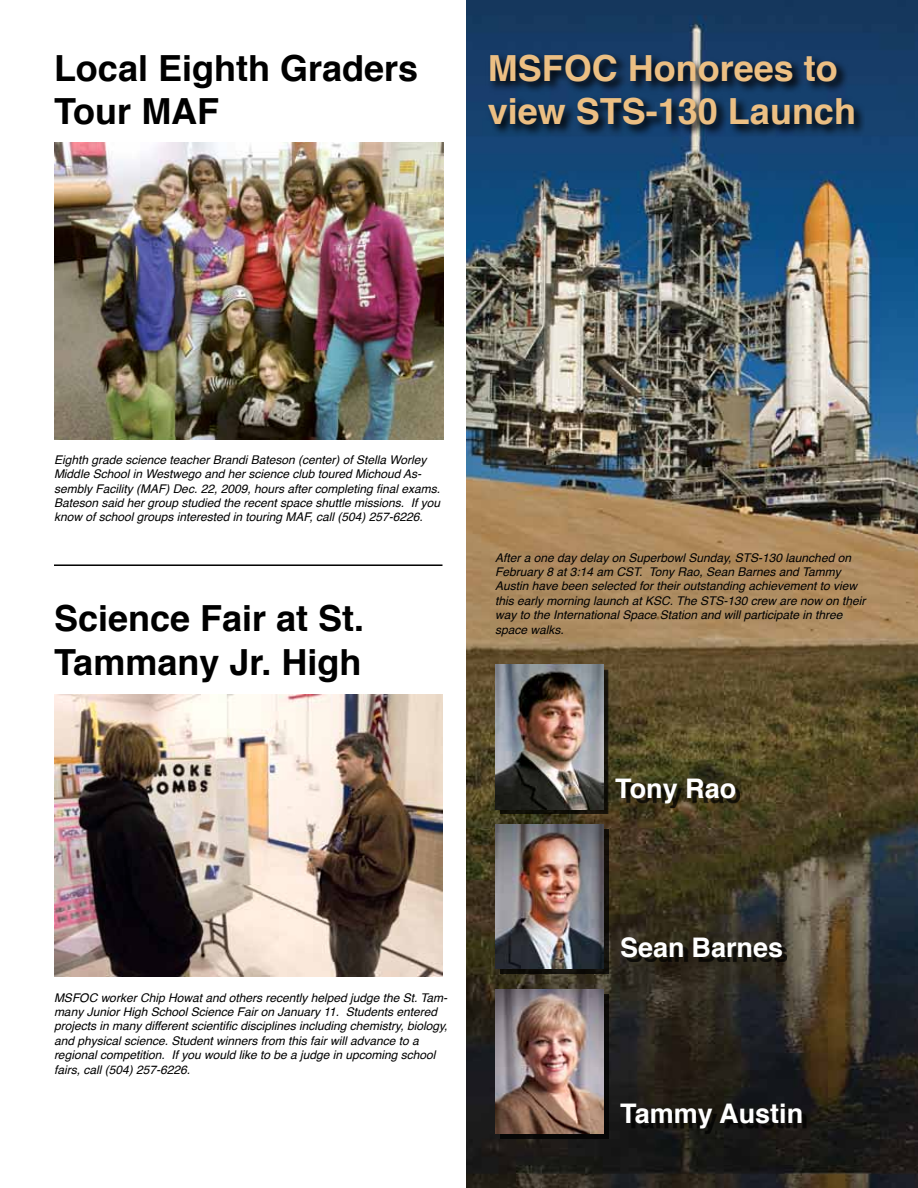
<style>
.page{position:relative;width:918px;height:1188px;background:#fff}
.page>*{position:absolute;margin:0;border:0;box-sizing:border-box;transform-origin:0 0}
.t1{font:700 36px/43.2px "Helvetica";color:#000}
.t2{font:700 36px/43.2px "Helvetica";color:#ecbf83}
.t3{font:700 27px "Helvetica";color:#fff}
.t4{font:italic 12px/14.4px "Helvetica";color:#000}
</style>
<div class="page">
<img style="left:467px;top:0;width:451px;height:1188px">
<div style="left:500px;top:670px;width:108px;height:144px;background:#000;opacity:.75"></div>
<div style="left:620px;top:783px;width:120px;height:25px;background:#000;opacity:.75"></div>
<div style="left:626px;top:942px;width:161px;height:20px;background:#000;opacity:.75"></div>
<div style="left:625px;top:1109px;width:181px;height:25px;background:#000;opacity:.75"></div>
<svg style="left:485px;top:52px;width:380px;height:85px;background:#133152"></svg>
<hr style="left:54px;top:564px;width:388px;height:2px;background:#000">
<img style="left:54px;top:143px;width:390px;height:296px">
<img style="left:54px;top:694px;width:388px;height:282px">
<img style="left:495px;top:665px;width:108px;height:144px">
<div style="left:500px;top:829px;width:108px;height:144px;background:#000;opacity:.75"></div>
<img style="left:495px;top:824px;width:108px;height:145px">
<div style="left:500px;top:994px;width:108px;height:145px;background:#000;opacity:.75"></div>
<img style="left:495px;top:990px;width:108px;height:144px">
<h1 class="t1" style="left:54px;top:47px;width:366px">Local Eighth Graders<br>Tour MAF</h1>
<h1 class="t2" style="left:488px;top:47px;width:370px">MSFOC Honorees to view STS-130 Launch</h1>
<p class="t4" style="left:54px;top:453px;width:388px">Eighth grade science teacher Brandi Bateson (center) of Stella Worley Middle School in Westwego and her science club toured Michoud As&shy;sembly Facility (MAF) Dec. 22, 2009, hours after completing final exams.<br>Bateson said her group studied the recent space shuttle missions. If you know of school groups interested in touring MAF, call (504) 257-6226.</p>
<h1 class="t1" style="left:54px;top:598px;width:312px">Science Fair at St.<br>Tammany Jr. High</h1>
<p class="t4" style="left:495px;top:551px;width:372px">After a one day delay on Superbowl Sunday, STS-130 launched on February 8 at 3:14 am CST. Tony Rao, Sean Barnes and Tammy Austin have been selected for their outstanding achievement to view this early morning launch at KSC. The STS-130 crew are now on their way to the International Space Station and will participate in three space walks.</p>
<p class="t3" style="left:615px;top:766px;width:123px">Tony Rao</p>
<p class="t4" style="left:54px;top:990px;width:395px">MSFOC worker Chip Howat and others recently helped judge the St. Tam&shy;many Junior High School Science Fair on January 11. Students entered projects in many different scientific disciplines including chemistry, biology, and physical science. Student winners from this fair will advance to a regional competition. If you would like to be a judge in upcoming school fairs, call (504) 257-6226.</p>
<p class="t3" style="left:620px;top:926px;width:164px">Sean Barnes</p>
<p class="t3" style="left:620px;top:1092px;width:185px">Tammy Austin</p>
</div>
